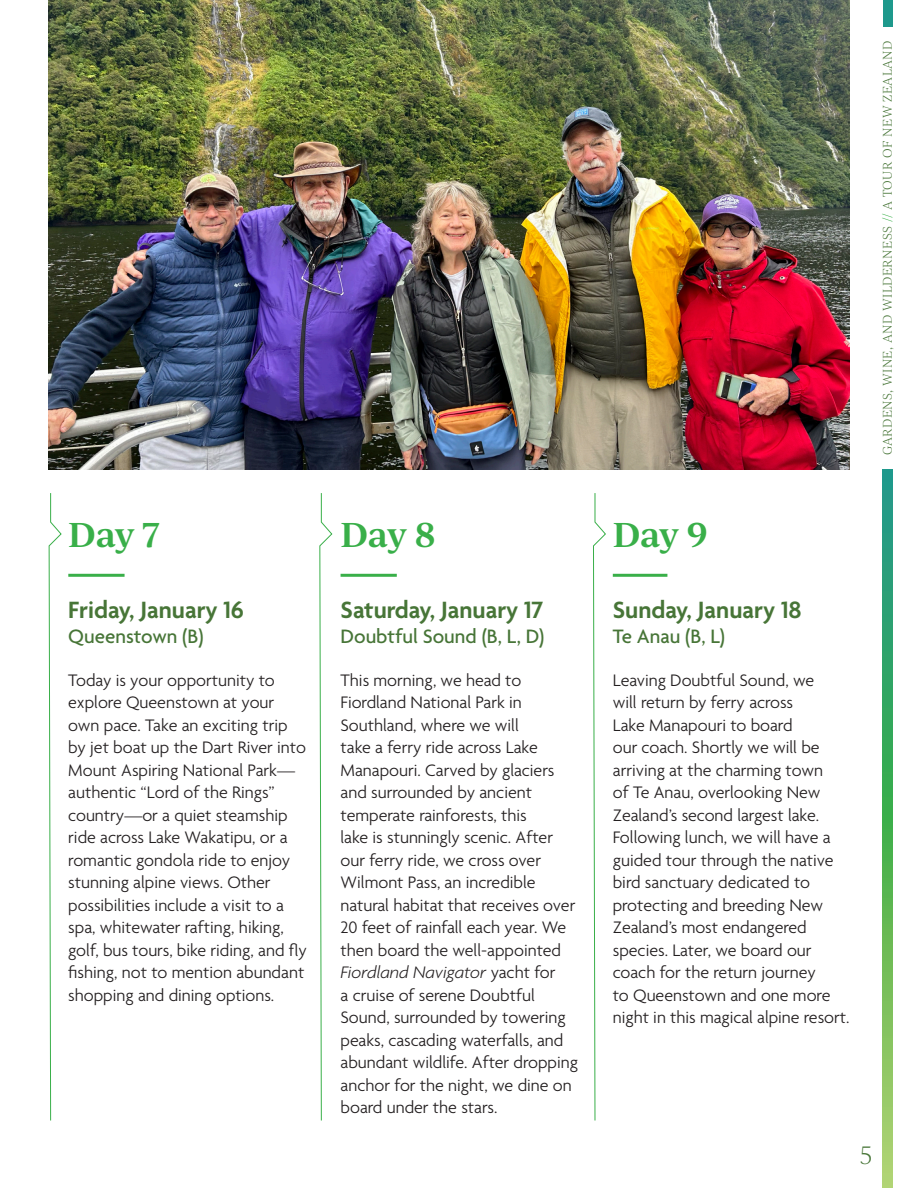
<style>
.page{position:relative;width:918px;height:1188px;background:#fff}
.page>*{position:absolute;margin:0;border:0;box-sizing:border-box;transform-origin:0 0}
.t1{font:600 33px "Ivy Journal";letter-spacing:-.02em;color:#39af49}
.t2{font:600 25.5px "Agenda";color:#477537}
.t3{font:300 24px "Ivy Journal";color:#477537}
.t4{font:500 21px "Agenda";color:#477537}
.t5{font:300 18px/22.5px "Agenda";color:#231f20}
.t6{font:300 12px "Ivy Journal";letter-spacing:.04em;color:#477537}
.s1{font-style:italic}
.s2{color:#39af49}
</style>
<div class="page">
<svg style="left:319px;top:493px;width:14px;height:628px"></svg>
<div style="left:883px;top:0;width:9px;height:27px;background:#1e998c"></div>
<hr style="left:613px;top:574px;width:54px;height:3px;background:#39af49">
<hr style="left:341px;top:574px;width:56px;height:3px;background:#39af49">
<hr style="left:68px;top:574px;width:57px;height:3px;background:#39af49">
<svg style="left:883px;top:470px;width:9px;height:718px"></svg>
<svg style="left:48px;top:493px;width:14px;height:628px"></svg>
<svg style="left:593px;top:493px;width:13px;height:628px"></svg>
<img style="left:49px;top:0;width:801px;height:470px">
<p class="t1" style="left:68px;top:510px;width:93px">Day 7</p>
<p class="t2" style="left:68px;top:596px;width:177px">Friday, January 16</p>
<p class="t4" style="left:68px;top:625px;width:137px">Queenstown (B)</p>
<p class="t5" style="left:68px;top:670px;width:240px">Today is your opportunity to explore Queenstown at your own pace. Take an exciting trip by jet boat up the Dart River into<br>Mount Aspiring National Park— authentic “Lord of the Rings” country—or a quiet steamship ride across Lake Wakatipu, or a romantic gondola ride to enjoy stunning alpine views. Other possibilities include a visit to a spa, whitewater rafting, hiking, golf, bus tours, bike riding, and fly fishing, not to mention abundant shopping and dining options.</p>
<p class="t1" style="left:341px;top:510px;width:97px">Day 8</p>
<p class="t2" style="left:341px;top:596px;width:204px">Saturday, January 17</p>
<p class="t4" style="left:341px;top:625px;width:205px">Doubtful Sound (B, L, D)</p>
<p class="t5" style="left:341px;top:670px;width:239px">This morning, we head to<br>Fiordland National Park in<br>Southland, where we will<br>take a ferry ride across Lake<br>Manapouri. Carved by glaciers and surrounded by ancient temperate rainforests, this<br>lake is stunningly scenic. After our ferry ride, we cross over<br>Wilmont Pass, an incredible natural habitat that receives over<br>20 feet of rainfall each year. We then board the well-appointed<br><span class="s1">Fiordland Navigator</span> yacht for<br>a cruise of serene Doubtful<br>Sound, surrounded by towering peaks, cascading waterfalls, and abundant wildlife. After dropping anchor for the night, we dine on board under the stars.</p>
<p class="t1" style="left:613px;top:510px;width:97px">Day 9</p>
<p class="t2" style="left:613px;top:596px;width:190px">Sunday, January 18</p>
<p class="t4" style="left:613px;top:625px;width:114px">Te Anau (B, L)</p>
<p class="t5" style="left:613px;top:670px;width:238px">Leaving Doubtful Sound, we<br>will return by ferry across<br>Lake Manapouri to board<br>our coach. Shortly we will be arriving at the charming town<br>of Te Anau, overlooking New<br>Zealand’s second largest lake.<br>Following lunch, we will have a guided tour through the native bird sanctuary dedicated to protecting and breeding New<br>Zealand’s most endangered species. Later, we board our coach for the return journey<br>to Queenstown and one more night in this magical alpine resort.</p>
<p class="t6" style="left:879px;top:455px;width:416px;rotate:-90deg">GARDENS, WINE, AND WILDERNESS <span class="s2">//</span> A TOUR OF NEW ZEALAND</p>
<p class="t3" style="left:860px;top:1139px;width:14px">5</p>
</div>
